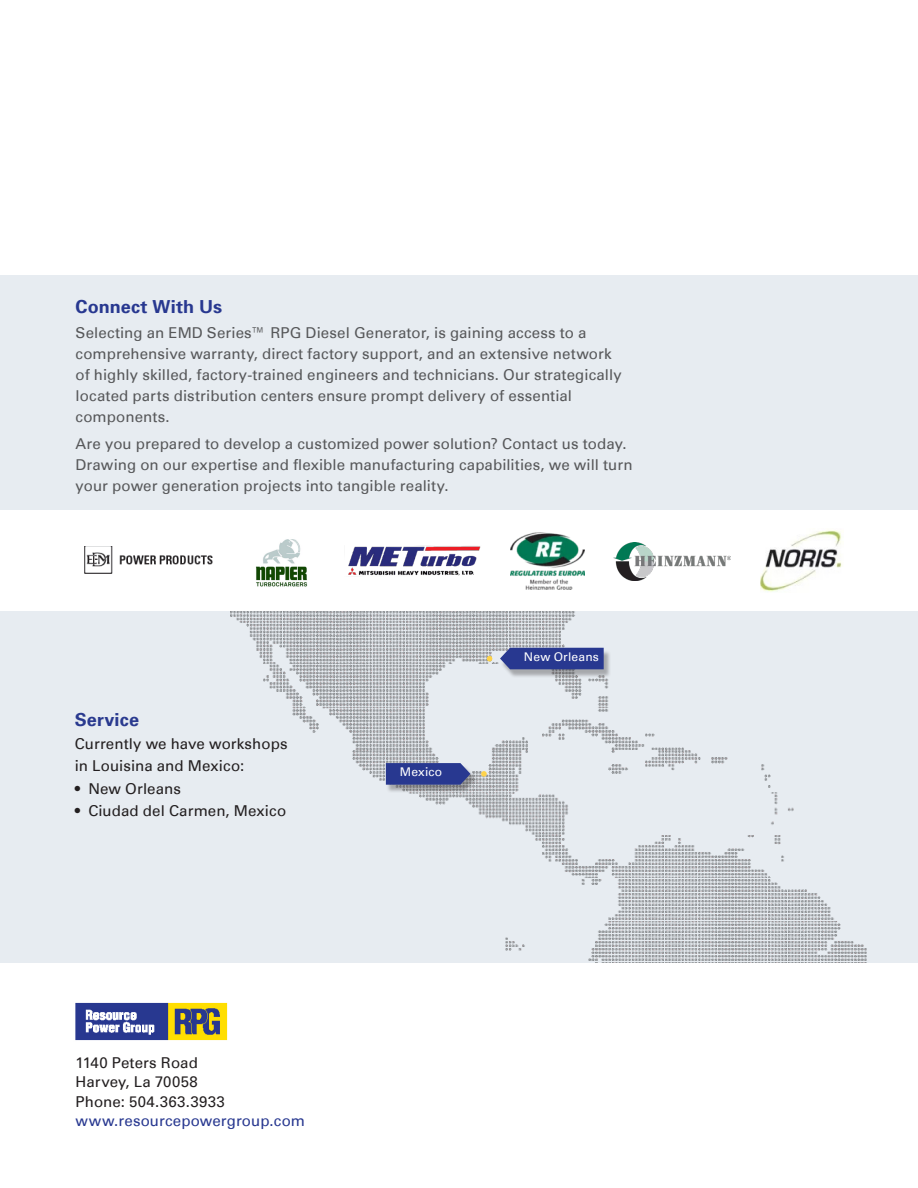
<style>
.page{position:relative;width:918px;height:1188px;background:#fff}
.page>*{position:absolute;margin:0;border:0;box-sizing:border-box;transform-origin:0 0}
.t1{font:700 18px "Univers 65";letter-spacing:.005em;color:#283890}
.t2{font:700 18px "Univers 65";letter-spacing:.01em;color:#2a3a8f}
.t3{font:15px/21px "Univers";letter-spacing:.005em;color:#57585a}
.t4{font:15px/19.5px "Univers";letter-spacing:.005em;color:#231f20}
.t5{font:12px "Univers";letter-spacing:.02em;color:#fff}
.s1{color:#283890}
</style>
<div class="page">
<div style="left:0;top:275px;width:918px;height:688px;background:#e7ecf1"></div>
<img style="left:75px;top:1002px;width:153px;height:39px">
<div style="left:0;top:511px;width:918px;height:100px;background:#fff"></div>
<img style="left:348px;top:545px;width:133px;height:31px">
<img style="left:614px;top:543px;width:117px;height:37px">
<img style="left:511px;top:532px;width:73px;height:58px">
<img style="left:84px;top:546px;width:129px;height:28px">
<img style="left:256px;top:539px;width:52px;height:48px">
<img style="left:760px;top:530px;width:82px;height:62px">
<img style="left:231px;top:611px;width:636px;height:352px">
<svg style="left:487px;top:656px;width:5px;height:5px"></svg>
<svg style="left:481px;top:771px;width:6px;height:6px"></svg>
<div style="left:386px;top:765px;width:92px;height:29px;background:#231f20;opacity:.33"></div>
<svg style="left:386px;top:763px;width:84px;height:22px;background:#314193"></svg>
<div style="left:500px;top:650px;width:111px;height:28px;background:#231f20;opacity:.33"></div>
<div style="left:500px;top:648px;width:104px;height:21px;background:#283890"></div>
<p class="t1" style="left:76px;top:295px;width:148px">Connect With Us</p>
<p class="t3" style="left:76px;top:322px;width:548px">Selecting an EMD Series™ RPG Diesel Generator, is gaining access to a comprehensive warranty, direct factory support, and an extensive network of highly skilled, factory-trained engineers and technicians. Our strategically located parts distribution centers ensure prompt delivery of essential components.</p>
<p class="t3" style="left:76px;top:434px;width:558px">Are you prepared to develop a customized power solution? Contact us today.<br>Drawing on our expertise and flexible manufacturing capabilities, we will turn your power generation projects into tangible reality.</p>
<p class="t2" style="left:75px;top:708px;width:66px">Service</p>
<p class="t4" style="left:75px;top:732px;width:214px;line-height:22.5px">Currently we have workshops in Louisina and Mexico:</p>
<p class="t4" style="left:75px;top:779px;width:108px">• New Orleans</p>
<p class="t4" style="left:75px;top:801px;width:213px">• Ciudad del Carmen, Mexico</p>
<p class="t4" style="left:76px;top:1053px;width:231px">1140 Peters Road<br>Harvey, La 70058<br>Phone: 504.363.3933 <span class="s1">www.resourcepowergroup.com</span></p>
<p class="t5" style="left:400px;top:765px;width:44px">Mexico</p>
<p class="t5" style="left:524px;top:650px;width:77px">New Orleans</p>
</div>
